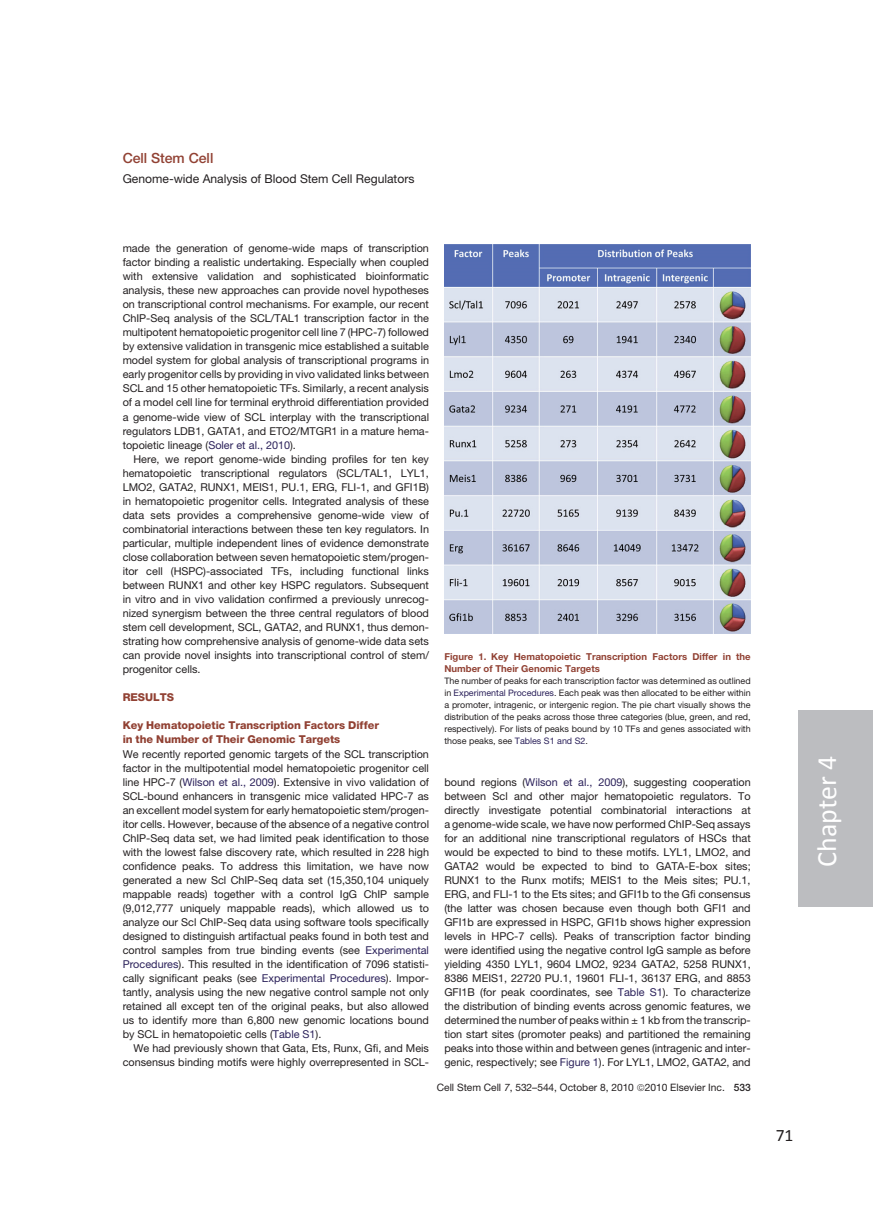
<style>
.page{position:relative;width:874px;height:1221px;background:#fff}
.page>*{position:absolute;margin:0;border:0;box-sizing:border-box;transform-origin:0 0}
.t1{font:28px "Calibri";color:#fff}
.t2{font:17.5px "Calibri";color:#231f20}
.t3{font:14px "Adv PSHN M";color:#914133}
.t4{font:12.08px "Adv PSA183";color:#231f20}
.t5{font:10.85px/14px "Adv PSA183";color:#231f20;text-align:justify}
.t6{font:10.85px/14px "Adv PSHN H";color:#914133}
.t7{font:10.15px "Adv PSA183";color:#231f20}
.t8{font:9.62px/12.1px "Adv PSA189";color:#914133}
.t9{font:8.92px/12.1px "Adv PSA183";color:#231f20;text-align:justify}
.s1{color:#2b215a}
.s2{font-family:"Advhelvneue";font-style:italic}
.s3{font-family:"Adv PS Sym"}
.s4{font-family:"Adv PSHN M"}
</style>
<div class="page">
<div style="left:798px;top:709px;width:74px;height:197px;background:#bcbdc0"></div>
<img style="left:444px;top:244px;width:306px;height:389px">
<p class="t3" style="left:123px;top:151px;width:92px">Cell Stem Cell</p>
<p class="t4" style="left:123px;top:173px;width:293px">Genome-wide Analysis of Blood Stem Cell Regulators</p>
<p class="t5" style="left:123px;top:242px;width:308px">made the generation of genome-wide maps of transcription factor binding a realistic undertaking. Especially when coupled with extensive validation and sophisticated bioinformatic analysis, these new approaches can provide novel hypotheses on transcriptional control mechanisms. For example, our recent ChIP-Seq analysis of the SCL/TAL1 transcription factor in the multipotent hematopoietic progenitor cell line 7 (HPC-7) followed by extensive validation in transgenic mice established a suitable model system for global analysis of transcriptional programs in early progenitor cells by providing in vivo validated links between SCL and 15 other hematopoietic TFs. Similarly, a recent analysis of a model cell line for terminal erythroid differentiation provided a genome-wide view of SCL interplay with the transcriptional regulators LDB1, GATA1, and ETO2/MTGR1 in a mature hema&shy;topoietic lineage (<span class="s1">Soler et al., 2010</span>).</p>
<p class="t5" style="left:123px;top:452px;width:308px;text-indent:11px">Here, we report genome-wide binding profiles for ten key hematopoietic transcriptional regulators (SCL/TAL1, LYL1, LMO2, GATA2, RUNX1, MEIS1, PU.1, ERG, FLI-1, and GFI1B) in hematopoietic progenitor cells. Integrated analysis of these data sets provides a comprehensive genome-wide view of combinatorial interactions between these ten key regulators. In particular, multiple independent lines of evidence demonstrate close collaboration between seven hematopoietic stem/progen&shy;itor cell (HSPC)-associated TFs, including functional links between RUNX1 and other key HSPC regulators. Subsequent in vitro and in vivo validation confirmed a previously unrecog&shy;nized synergism between the three central regulators of blood stem cell development, SCL, GATA2, and RUNX1, thus demon&shy;strating how comprehensive analysis of genome-wide data sets can provide novel insights into transcriptional control of stem/ progenitor cells.</p>
<p class="t6" style="left:123px;top:691px;width:53px">RESULTS</p>
<p class="t6" style="left:123px;top:719px;width:258px">Key Hematopoietic Transcription Factors Differ in the Number of Their Genomic Targets</p>
<p class="t5" style="left:123px;top:747px;width:308px">We recently reported genomic targets of the SCL transcription factor in the multipotential model hematopoietic progenitor cell line HPC-7 (<span class="s1">Wilson et al., 2009</span>). Extensive in vivo validation of SCL-bound enhancers in transgenic mice validated HPC-7 as an excellent model system for early hematopoietic stem/progen&shy;itor cells. However, because of the absence of a negative control ChIP-Seq data set, we had limited peak identification to those with the lowest false discovery rate, which resulted in 228 high confidence peaks. To address this limitation, we have now generated a new Scl ChIP-Seq data set (15,350,104 uniquely mappable reads) together with a control IgG ChIP sample (9,012,777 uniquely mappable reads), which allowed us to analyze our Scl ChIP-Seq data using software tools specifically designed to distinguish artifactual peaks found in both test and control samples from true binding events (see <span class="s1">Experimental Procedures</span>). This resulted in the identification of 7096 statisti&shy;cally significant peaks (see <span class="s1">Experimental Procedures</span>). Impor&shy;tantly, analysis using the new negative control sample not only retained all except ten of the original peaks, but also allowed us to identify more than 6,800 new genomic locations bound by SCL in hematopoietic cells (<span class="s1">Table S1</span>).</p>
<p class="t5" style="left:123px;top:1042px;width:308px;text-align:right">We had previously shown that Gata, Ets, Runx, Gfi, and Meis consensus binding motifs were highly overrepresented in SCL-</p>
<p class="t8" style="left:444px;top:650px;width:308px">Figure 1. Key Hematopoietic Transcription Factors Differ in the<br>Number of Their Genomic Targets</p>
<p class="t9" style="left:444px;top:675px;width:308px">The number of peaks for each transcription factor was determined as outlined in <span class="s1">Experimental Procedures</span>. Each peak was then allocated to be either within a promoter, intragenic, or intergenic region. The pie chart visually shows the distribution of the peaks across those three categories (blue, green, and red, respectively). For lists of peaks bound by 10 TFs and genes associated with those peaks, see <span class="s1">Tables S1 and S2</span>.</p>
<p class="t5" style="left:444px;top:775px;width:308px">bound regions (<span class="s1">Wilson et al., 2009</span>), suggesting cooperation between Scl and other major hematopoietic regulators. To directly investigate potential combinatorial interactions at a genome-wide scale, we have now performed ChIP-Seq assays for an additional nine transcriptional regulators of HSCs that would be expected to bind to these motifs. LYL1, LMO2, and GATA2 would be expected to bind to GATA-E-box sites; RUNX1 to the Runx motifs; MEIS1 to the Meis sites; PU.1, ERG, and FLI-1 to the Ets sites; and GFI1b to the Gfi consensus (the latter was chosen because even though both GFI1 and GFI1b are expressed in HSPC, GFI1b shows higher expression levels in HPC-7 cells). Peaks of transcription factor binding were identified using the negative control IgG sample as before yielding 4350 LYL1, 9604 LMO2, 9234 GATA2, 5258 RUNX1, 8386 MEIS1, 22720 PU.1, 19601 FLI-1, 36137 ERG, and 8853<br>GFI1B (for peak coordinates, see <span class="s1">Table S1</span>). To characterize the distribution of binding events across genomic features, we determined the number of peaks within ± 1 kb from the transcrip&shy;tion start sites (promoter peaks) and partitioned the remaining peaks into those within and between genes (intragenic and inter&shy;genic, respectively; see <span class="s1">Figure 1</span>). For LYL1, LMO2, GATA2, and</p>
<p class="t7" style="left:436px;top:1083px;width:315px">Cell Stem Cell <span class="s2">7</span>, 532–544, October 8, 2010 <span class="s3">ª</span>2010 Elsevier Inc. <span class="s4">533</span></p>
<h1 class="t1" style="left:808px;top:867px;width:112px;rotate:-90deg">Chapter 4</h1>
<h2 class="t2" style="left:775px;top:1123px;width:19px">71</h2>
</div>
